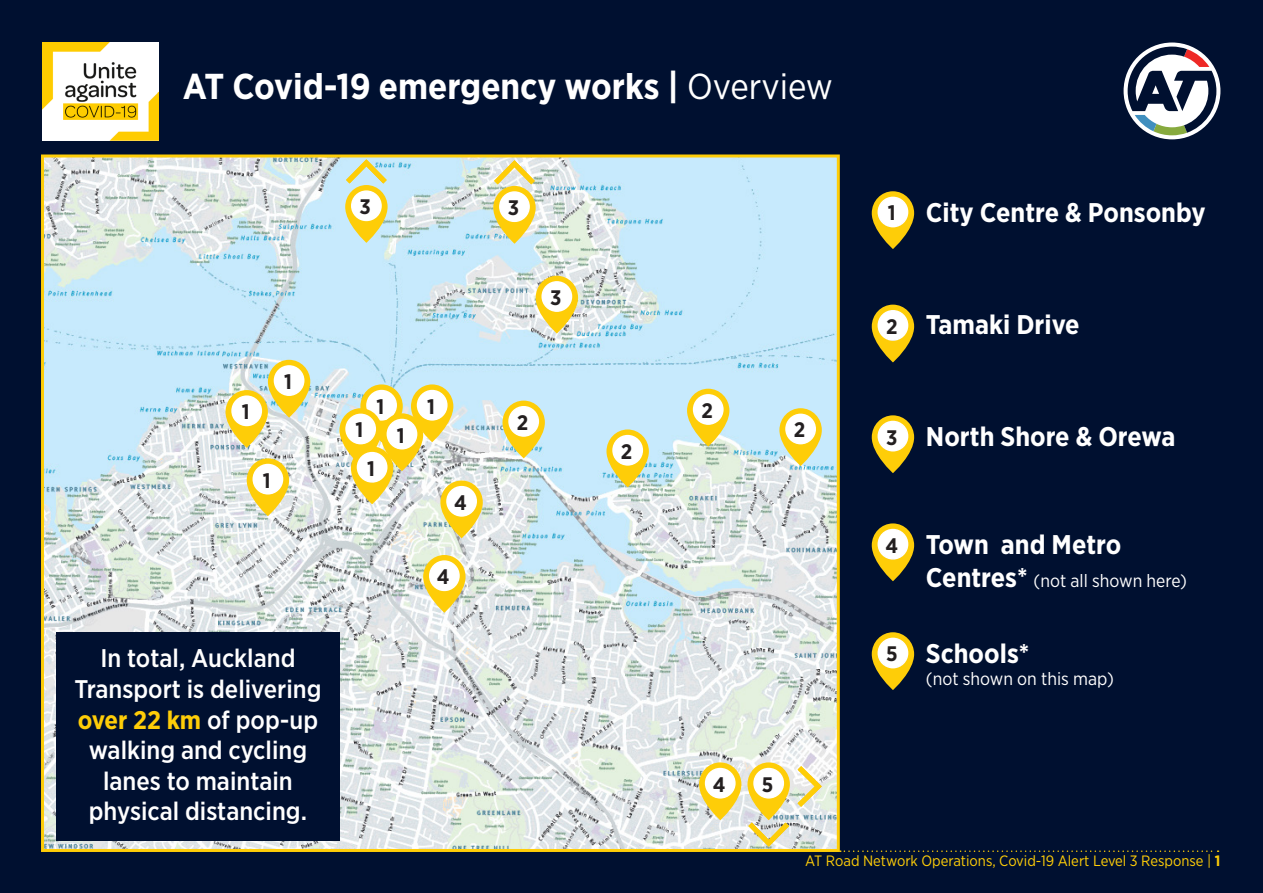
<style>
.page{position:relative;width:1263px;height:893px;background:#001030}
.page>*{position:absolute;margin:0;border:0;box-sizing:border-box;transform-origin:0 0}
.t1{font:700 36px "Gotham Narrow";color:#fff}
.t2{font:700 27px "Gotham Narrow";color:#fff}
.t3{font:500 25.5px/30.6px "Gotham Narrow";color:#fff;text-align:center}
.t4{font:700 21px "Gotham Narrow";color:#231f20}
.t5{font:18px "Gotham Narrow";color:#fff}
.t6{font:15px "Gotham Narrow";color:#fecd08}
.s1{font-weight:400}
.s2{font-weight:700;color:#fecd08}
.s3{font-weight:700;font-size:27px}
.s4{font-weight:700}
</style>
<div class="page">
<svg style="left:1123px;top:43px;width:97px;height:96px"></svg>
<svg style="left:1127px;top:47px;width:89px;height:88px"></svg>
<img style="left:43px;top:43px;width:115px;height:98px">
<svg style="left:840px;top:850px;width:378px;height:2px"></svg>
<img style="left:45px;top:158px;width:791px;height:690px">
<div style="left:41px;top:154px;width:799px;height:698px;border:3px solid #fecd08"></div>
<svg style="left:699px;top:762px;width:42px;height:58px;background:#efd66a"></svg>
<div style="left:706px;top:768px;width:29px;height:30px;background:#fff;border-radius:50%"></div>
<div style="left:705px;top:768px;width:31px;height:31px;border:2px solid #fff;border-radius:50%"></div>
<svg style="left:779px;top:408px;width:43px;height:58px;background:#e7da77"></svg>
<div style="left:786px;top:414px;width:29px;height:30px;background:#fff;border-radius:50%"></div>
<div style="left:785px;top:414px;width:31px;height:30px;border:2px solid #fff;border-radius:50%"></div>
<svg style="left:345px;top:159px;width:43px;height:84px;background:#e3e3a7"></svg>
<svg style="left:687px;top:389px;width:42px;height:57px;background:#e9d96e"></svg>
<div style="left:694px;top:395px;width:29px;height:29px;background:#fff;border-radius:50%"></div>
<div style="left:693px;top:394px;width:31px;height:31px;border:2px solid #fff;border-radius:50%"></div>
<svg style="left:606px;top:429px;width:43px;height:58px;background:#e0d672"></svg>
<div style="left:613px;top:436px;width:29px;height:29px;background:#fff;border-radius:50%"></div>
<div style="left:612px;top:435px;width:31px;height:31px;border:2px solid #fff;border-radius:50%"></div>
<img style="left:226px;top:360px;width:84px;height:88px">
<div style="left:274px;top:366px;width:30px;height:29px;background:#fff;border-radius:50%"></div>
<div style="left:274px;top:365px;width:30px;height:31px;border:2px solid #fff;border-radius:50%"></div>
<svg style="left:872px;top:305px;width:42px;height:57px"></svg>
<div style="left:878px;top:311px;width:29px;height:29px;background:#fff;border-radius:50%"></div>
<div style="left:877px;top:310px;width:31px;height:31px;border:2px solid #fff;border-radius:50%"></div>
<svg style="left:536px;top:276px;width:42px;height:57px;background:#f0d667"></svg>
<div style="left:542px;top:282px;width:29px;height:29px;background:#fff;border-radius:50%"></div>
<div style="left:541px;top:281px;width:31px;height:31px;border:2px solid #fff;border-radius:50%"></div>
<svg style="left:872px;top:191px;width:42px;height:58px"></svg>
<div style="left:878px;top:197px;width:29px;height:30px;background:#fff;border-radius:50%"></div>
<div style="left:877px;top:197px;width:31px;height:30px;border:2px solid #fff;border-radius:50%"></div>
<svg style="left:872px;top:415px;width:42px;height:58px"></svg>
<div style="left:878px;top:421px;width:29px;height:30px;background:#fff;border-radius:50%"></div>
<div style="left:877px;top:421px;width:31px;height:30px;border:2px solid #fff;border-radius:50%"></div>
<svg style="left:502px;top:401px;width:43px;height:57px;background:#e6d973"></svg>
<div style="left:509px;top:407px;width:29px;height:29px;background:#fff;border-radius:50%"></div>
<div style="left:508px;top:406px;width:31px;height:31px;border:2px solid #fff;border-radius:50%"></div>
<svg style="left:872px;top:523px;width:42px;height:58px"></svg>
<div style="left:878px;top:530px;width:29px;height:29px;background:#fff;border-radius:50%"></div>
<div style="left:877px;top:529px;width:31px;height:31px;border:2px solid #fff;border-radius:50%"></div>
<div style="left:56px;top:632px;width:283px;height:209px;background:#001030"></div>
<svg style="left:493px;top:160px;width:43px;height:84px;background:#eee2a0"></svg>
<svg style="left:747px;top:762px;width:43px;height:84px;background:#eedf9c"></svg>
<svg style="left:798px;top:766px;width:24px;height:41px"></svg>
<svg style="left:872px;top:632px;width:42px;height:58px"></svg>
<div style="left:878px;top:638px;width:29px;height:30px;background:#fff;border-radius:50%"></div>
<div style="left:877px;top:638px;width:31px;height:30px;border:2px solid #fff;border-radius:50%"></div>
<svg style="left:339px;top:384px;width:144px;height:154px;background:#e5e1b5"></svg>
<div style="left:447px;top:487px;width:29px;height:29px;background:#fff;border-radius:50%"></div>
<div style="left:446px;top:486px;width:31px;height:31px;border:2px solid #fff;border-radius:50%"></div>
<svg style="left:423px;top:555px;width:42px;height:58px;background:#f1d96b"></svg>
<div style="left:430px;top:561px;width:29px;height:29px;background:#fff;border-radius:50%"></div>
<div style="left:429px;top:560px;width:31px;height:31px;border:2px solid #fff;border-radius:50%"></div>
<svg style="left:247px;top:458px;width:42px;height:58px;background:#eed668"></svg>
<div style="left:253px;top:464px;width:30px;height:30px;background:#fff;border-radius:50%"></div>
<div style="left:252px;top:464px;width:31px;height:30px;border:2px solid #fff;border-radius:50%"></div>
<p class="t1" style="left:183px;top:64px;width:652px">AT Covid-19 emergency works | <span class="s1">Overview</span></p>
<p class="t4" style="left:360px;top:193px;width:13px">3</p>
<p class="t4" style="left:242px;top:398px;width:9px">1</p>
<p class="t4" style="left:284px;top:368px;width:9px">1</p>
<p class="t4" style="left:263px;top:467px;width:9px">1</p>
<p class="t3" style="left:74px;top:643px;width:249px">In total, Auckland<br>Transport is delivering <span class="s2">over 22 km</span> of pop-up walking and cycling lanes to maintain physical distancing.</p>
<p class="t4" style="left:356px;top:416px;width:9px">1</p>
<p class="t4" style="left:377px;top:393px;width:9px">1</p>
<p class="t4" style="left:367px;top:455px;width:9px">1</p>
<p class="t4" style="left:397px;top:422px;width:9px">1</p>
<p class="t4" style="left:427px;top:393px;width:9px">1</p>
<p class="t4" style="left:454px;top:489px;width:14px">4</p>
<p class="t4" style="left:437px;top:563px;width:14px">4</p>
<p class="t4" style="left:508px;top:194px;width:13px">3</p>
<p class="t4" style="left:550px;top:284px;width:13px">3</p>
<p class="t4" style="left:517px;top:409px;width:13px">2</p>
<p class="t4" style="left:621px;top:438px;width:13px">2</p>
<p class="t4" style="left:701px;top:397px;width:13px">2</p>
<p class="t4" style="left:794px;top:416px;width:13px">2</p>
<p class="t4" style="left:713px;top:771px;width:14px">4</p>
<p class="t4" style="left:762px;top:771px;width:13px">5</p>
<p class="t4" style="left:888px;top:200px;width:9px">1</p>
<p class="t2" style="left:926px;top:195px;width:281px">City Centre &amp; Ponsonby</p>
<p class="t4" style="left:886px;top:313px;width:13px">2</p>
<p class="t2" style="left:926px;top:307px;width:155px">Tamaki Drive</p>
<p class="t4" style="left:886px;top:424px;width:13px">3</p>
<p class="t2" style="left:926px;top:419px;width:251px">North Shore &amp; Orewa</p>
<p class="t4" style="left:885px;top:532px;width:14px">4</p>
<p class="t2" style="left:926px;top:527px;width:197px">Town and Metro</p>
<p class="t5" style="left:926px;top:569px;width:263px"><span class="s3">Centres*</span> (not all shown here)</p>
<p class="t4" style="left:886px;top:641px;width:13px">5</p>
<p class="t2" style="left:926px;top:636px;width:105px">Schools*</p>
<p class="t5" style="left:926px;top:667px;width:189px">(not shown on this map)</p>
<p class="t6" style="left:805px;top:852px;width:417px">AT Road Network Operations, Covid-19 Alert Level 3 Response | <span class="s4">1</span></p>
</div>
